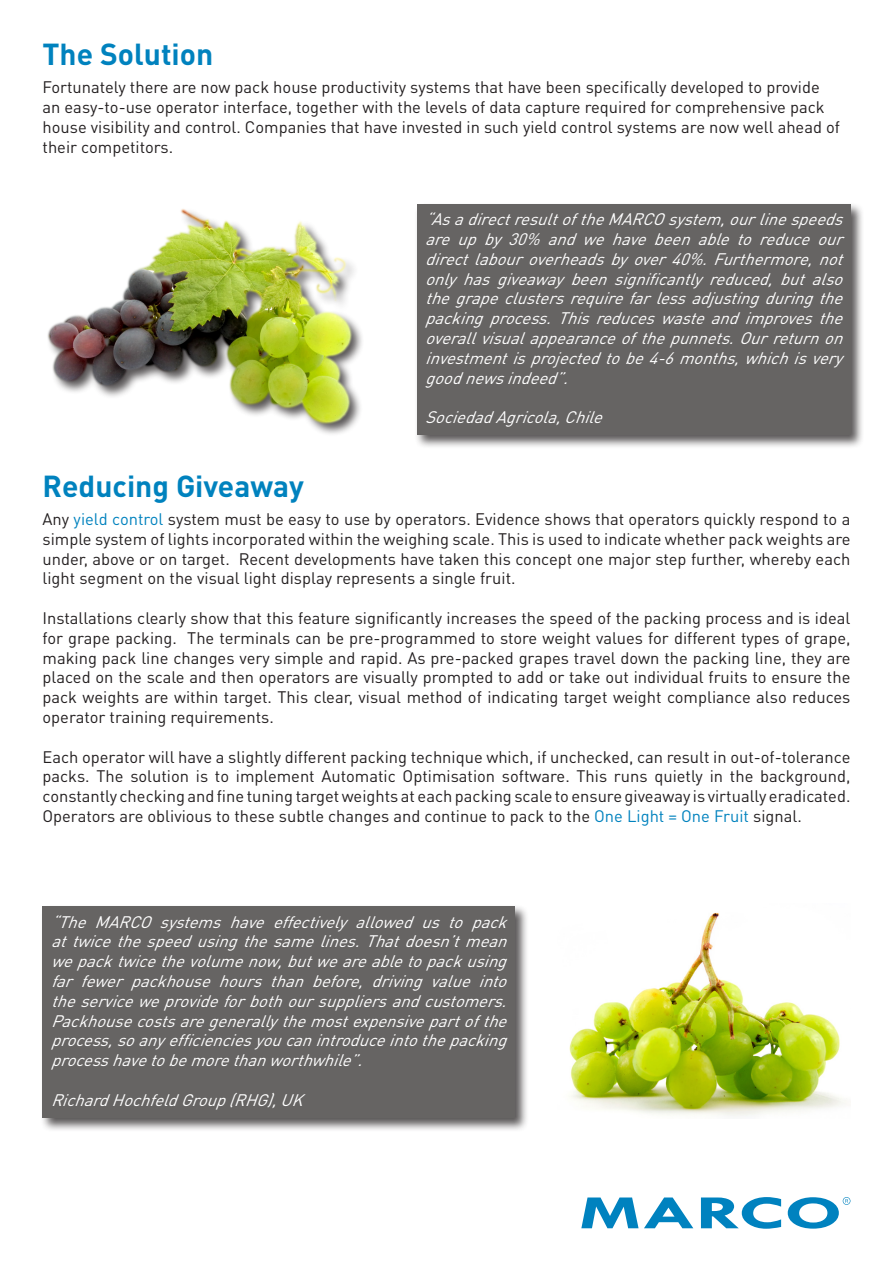
<style>
.page{position:relative;width:893px;height:1263px;background:#fff}
.page>*{position:absolute;margin:0;border:0;box-sizing:border-box;transform-origin:0 0}
.t1{font:700 30px "DINOT";color:#0082be}
.t2{font:16.5px/19.8px "DINOT";color:#231f20;text-align:justify}
.t3{font:italic 16.5px/19.8px "DINOT";color:#fff;text-align:justify}
.s1{color:#0082be}
</style>
<div class="page">
<svg style="left:581px;top:1197px;width:57px;height:31px"></svg>
<svg style="left:644px;top:1197px;width:49px;height:31px"></svg>
<svg style="left:701px;top:1197px;width:80px;height:32px"></svg>
<svg style="left:788px;top:1197px;width:62px;height:31px"></svg>
<div style="left:414px;top:202px;width:451px;height:247px;background:#231f20;opacity:.75"></div>
<div style="left:417px;top:204px;width:433px;height:231px;background:#666463"></div>
<div style="left:40px;top:904px;width:489px;height:229px;background:#231f20;opacity:.75"></div>
<div style="left:43px;top:906px;width:471px;height:212px;background:#666463"></div>
<img style="left:47px;top:209px;width:315px;height:220px">
<img style="left:569px;top:912px;width:277px;height:204px">
<p class="t1" style="left:43px;top:35px;width:172px">The Solution</p>
<p class="t2" style="left:43px;top:77px;width:799px;text-align:left">Fortunately there are now pack house productivity systems that have been specifically developed to provide an easy-to-use operator interface, together with the levels of data capture required for comprehensive pack house visibility and control. Companies that have invested in such yield control systems are now well ahead of their competitors.</p>
<p class="t1" style="left:43px;top:467px;width:263px">Reducing Giveaway</p>
<p class="t3" style="left:425px;top:209px;width:426px">“AsadirectresultoftheMARCOsystem,ourlinespeeds areupby30% andwehavebeenabletoreduceour directlabouroverheadsbyover40%.Furthermore,not onlyhasgiveawaybeensignificantlyreduced,butalso thegrapeclustersrequirefarlessadjustingduringthe packingprocess.Thisreduceswasteandimprovesthe overallvisualappearanceofthepunnets.Ourreturnon investmentisprojectedtobe4-6months,whichisvery goodnewsindeed”.</p>
<p class="t3" style="left:425px;top:407px;width:185px">SociedadAgricola,Chile</p>
<p class="t2" style="left:43px;top:509px;width:809px">Any <span class="s1">yield control</span> system must be easy to use by operators. Evidence shows that operators quickly respond to a simple system of lights incorporated within the weighing scale. This is used to indicate whether pack weights are under, above or on target. Recent developments have taken this concept one major step further, whereby each light segment on the visual light display represents a single fruit.</p>
<p class="t2" style="left:43px;top:608px;width:809px">Installations clearly show that this feature significantly increases the speed of the packing process and is ideal for grape packing. The terminals can be pre-programmed to store weight values for different types of grape, making pack line changes very simple and rapid. As pre-packed grapes travel down the packing line, they are placed on the scale and then operators are visually prompted to add or take out individual fruits to ensure the pack weights are within target. This clear, visual method of indicating target weight compliance also reduces operator training requirements.</p>
<p class="t2" style="left:43px;top:746px;width:809px">Each operator will have a slightly different packing technique which, if unchecked, can result in out-of-tolerance packs. The solution is to implement Automatic Optimisation software. This runs quietly in the background, constantly checking and fine tuning target weights at each packing scale to ensure giveaway is virtually eradicated.<br>Operators are oblivious to these subtle changes and continue to pack to the <span class="s1">One Light = One Fruit</span> signal.</p>
<p class="t3" style="left:51px;top:911px;width:464px">“The MARCO systems have effectively allowed us to pack attwicethespeedusingthesamelines.Thatdoesn’tmean wepacktwicethevolumenow,butweareabletopackusing far fewer packhouse hours than before, driving value into theserviceweprovideforbothoursuppliersandcustomers.<br>Packhousecostsaregenerallythemostexpensivepartofthe process,soanyefficienciesyoucanintroduceintothepacking processhavetobemorethanworthwhile”.</p>
<p class="t3" style="left:51px;top:1090px;width:260px">RichardHochfeldGroup(RHG),UK</p>
</div>
